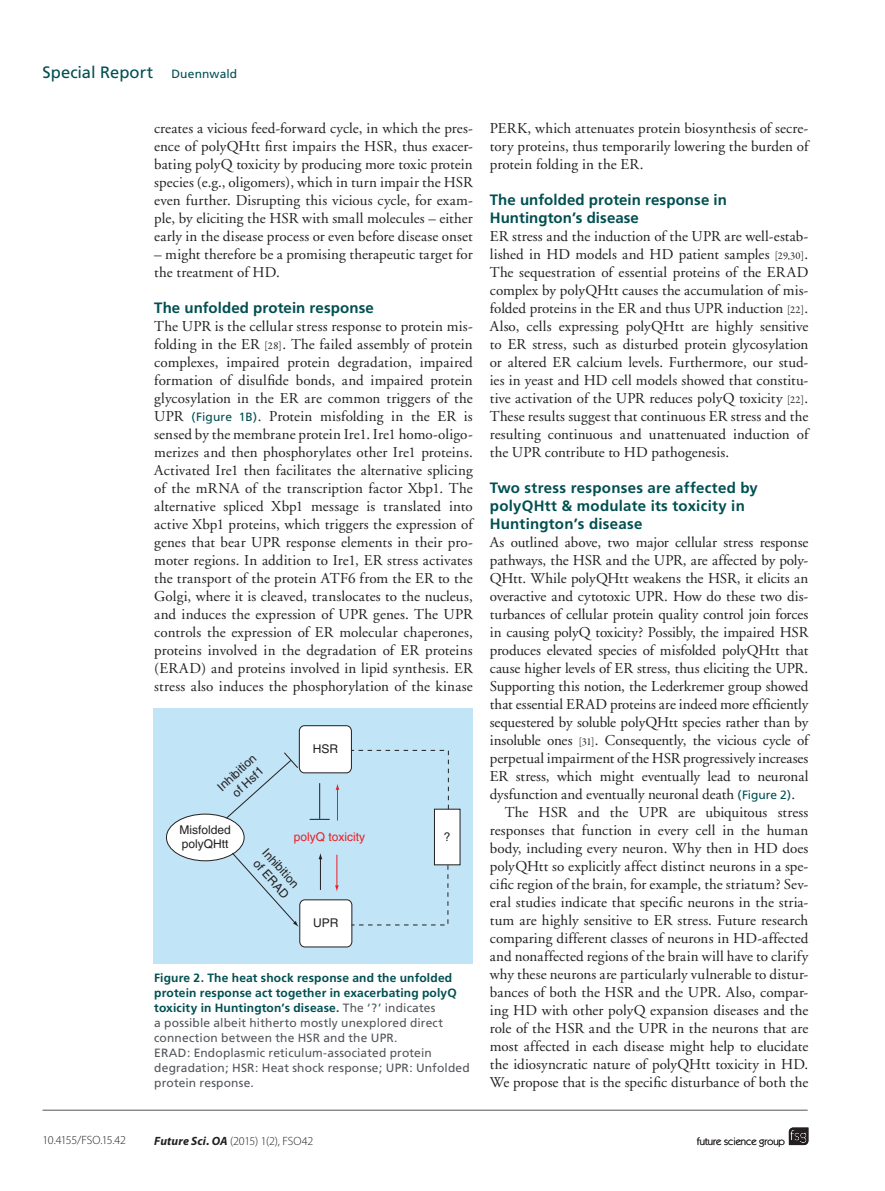
<style>
.page{position:relative;width:885px;height:1191px;background:#fff}
.page>*{position:absolute;margin:0;border:0;box-sizing:border-box;transform-origin:0 0}
.t1{font:16.5px "Frutiger";color:#004f51}
.t2{font:15px/18px "Adobe Garamond";color:#231f20;text-align:justify}
.t3{font:700 15px/18px "Frutiger";letter-spacing:.01em;color:#004f51}
.t4{font:12px/15px "Frutiger";letter-spacing:.015em;color:#52555a}
.t5{font:12px/14.4px "Helvetica LT Std";color:#231f20}
.t6{font:300 12px "Myriad Pro";letter-spacing:-.03em;color:#231f20}
.t7{font:12px "Helvetica LT Std";color:#ee1d23}
.t8{font:10.5px "Itc Kabel";color:#231f20}
.s1{font-size:12px}
.s2{font-family:"Garamond Premr Pro";font-size:10.5px}
.s3{font-family:"Frutiger";font-size:12px;color:#004f51}
.s4{font-weight:700;color:#004f51}
.s5{font-weight:700;font-style:italic}
</style>
<div class="page">
<svg style="left:788px;top:1127px;width:20px;height:18px"></svg>
<hr style="left:43px;top:1109px;width:764px;height:1px;background:#52555a">
<div style="left:154px;top:708px;width:318px;height:256px;background:#c1e4f7"></div>
<div style="left:300px;top:900px;width:52px;height:47px;background:#fff;border-radius:5px"></div>
<div style="left:299px;top:899px;width:53px;height:48px;border:1px solid #231f20;border-radius:5px"></div>
<div style="left:299px;top:725px;width:52px;height:48px;background:#fff;border-radius:5px"></div>
<div style="left:299px;top:725px;width:53px;height:48px;border:1px solid #231f20;border-radius:5px"></div>
<div style="left:166px;top:814px;width:78px;height:46px;background:#fff;border-radius:50%"></div>
<div style="left:166px;top:813px;width:78px;height:48px;border:1px solid #231f20;border-radius:50%"></div>
<div style="left:434px;top:809px;width:26px;height:56px;background:#fff"></div>
<svg style="left:350px;top:749px;width:99px;height:176px"></svg>
<svg style="left:231px;top:852px;width:67px;height:75px"></svg>
<hr style="left:320px;top:858px;width:1px;height:32px;background:#231f20">
<svg style="left:318px;top:853px;width:4px;height:6px"></svg>
<hr style="left:336px;top:854px;width:1px;height:32px;background:#ee1d23">
<svg style="left:335px;top:885px;width:4px;height:6px"></svg>
<svg style="left:225px;top:751px;width:114px;height:69px"></svg>
<p class="t1" style="left:43px;top:63px;width:196px">Special Report <span class="s1">Duennwald</span></p>
<p class="t2" style="left:154px;top:119px;width:320px">creates a vicious feed-forward cycle, in which the pres&shy;ence of polyQHtt first impairs the HSR, thus exacer&shy;bating polyQ toxicity by producing more toxic protein species (e.g., oligomers), which in turn impair the HSR even further. Disrupting this vicious cycle, for exam&shy;ple, by eliciting the HSR with small molecules – either early in the disease process or even before disease onset</p>
<p class="t2" style="left:154px;top:245px;width:320px">– might therefore be a promising therapeutic target for the treatment of HD.</p>
<p class="t3" style="left:154px;top:298px;width:221px">The unfolded protein response</p>
<p class="t2" style="left:154px;top:317px;width:320px">The UPR is the cellular stress response to protein mis&shy;folding in the ER <span class="s2">[28]</span>. The failed assembly of protein complexes, impaired protein degradation, impaired formation of disulfide bonds, and impaired protein glycosylation in the ER are common triggers of the UPR <span class="s3">(Figure 1B)</span>. Protein misfolding in the ER is sensed by the membrane protein Ire1. Ire1 homo-oligo&shy;merizes and then phosphorylates other Ire1 proteins.<br>Activated Ire1 then facilitates the alternative splicing of the mRNA of the transcription factor Xbp1. The alternative spliced Xbp1 message is translated into active Xbp1 proteins, which triggers the expression of genes that bear UPR response elements in their pro&shy;moter regions. In addition to Ire1, ER stress activates the transport of the protein ATF6 from the ER to the Golgi, where it is cleaved, translocates to the nucleus, and induces the expression of UPR genes. The UPR controls the expression of ER molecular chaperones, proteins involved in the degradation of ER proteins (ERAD) and proteins involved in lipid synthesis. ER stress also induces the phosphorylation of the kinase</p>
<p class="t5" style="left:214px;top:783px;width:50px;text-align:center;rotate:-43deg">Inhibition of Hsf1</p>
<p class="t5" style="left:312px;top:741px;width:27px">HSR</p>
<p class="t5" style="left:179px;top:822px;width:53px">Misfolded polyQHtt</p>
<p class="t7" style="left:294px;top:829px;width:73px">polyQ toxicity</p>
<p class="t5" style="left:270px;top:845px;width:51px;rotate:48deg">Inhibition of ERAD</p>
<p class="t5" style="left:313px;top:915px;width:27px">UPR</p>
<p class="t5" style="left:444px;top:829px;width:8px">?</p>
<p class="t4" style="left:154px;top:970px;width:317px"><span class="s4">Figure 2. The heat shock response and the unfolded protein response act together in exacerbating polyQ toxicity in Huntington’s disease.</span> The ‘?’ indicates<br>a possible albeit hitherto mostly unexplored direct connection between the HSR and the UPR.<br>ERAD: Endoplasmic reticulum-associated protein degradation; HSR: Heat shock response; UPR: Unfolded protein response.</p>
<p class="t2" style="left:490px;top:119px;width:320px">PERK, which attenuates protein biosynthesis of secre&shy;tory proteins, thus temporarily lowering the burden of protein folding in the ER.</p>
<p class="t3" style="left:490px;top:190px;width:238px">The unfolded protein response in<br>Huntington’s disease</p>
<p class="t2" style="left:490px;top:227px;width:320px">ER stress and the induction of the UPR are well-estab&shy;lished in HD models and HD patient samples <span class="s2">[29,30]</span>.<br>The sequestration of essential proteins of the ERAD complex by polyQHtt causes the accumulation of mis&shy;folded proteins in the ER and thus UPR induction <span class="s2">[22]</span>.<br>Also, cells expressing polyQHtt are highly sensitive to ER stress, such as disturbed protein glycosylation or altered ER calcium levels. Furthermore, our stud&shy;ies in yeast and HD cell models showed that constitu&shy;tive activation of the UPR reduces polyQ toxicity <span class="s2">[22]</span>.<br>These results suggest that continuous ER stress and the resulting continuous and unattenuated induction of the UPR contribute to HD pathogenesis.</p>
<p class="t3" style="left:490px;top:478px;width:269px">Two stress responses are affected by polyQHtt &amp; modulate its toxicity in<br>Huntington’s disease</p>
<p class="t2" style="left:490px;top:533px;width:320px">As outlined above, two major cellular stress response</p>
<p class="t2" style="left:490px;top:551px;width:320px">pathways, the HSR and the UPR, are affected by poly-</p>
<p class="t2" style="left:490px;top:569px;width:320px">QHtt. While polyQHtt weakens the HSR, it elicits an</p>
<p class="t2" style="left:490px;top:587px;width:320px">overactive and cytotoxic UPR. How do these two dis-</p>
<p class="t2" style="left:490px;top:605px;width:320px">turbances of cellular protein quality control join forces</p>
<p class="t2" style="left:490px;top:623px;width:320px">in causing polyQ toxicity? Possibly, the impaired HSR</p>
<p class="t2" style="left:490px;top:641px;width:320px">produces elevated species of misfolded polyQHtt that</p>
<p class="t2" style="left:490px;top:659px;width:320px">cause higher levels of ER stress, thus eliciting the UPR.</p>
<p class="t2" style="left:490px;top:677px;width:320px">Supporting this notion, the Lederkremer group showed</p>
<p class="t2" style="left:490px;top:695px;width:320px">that essential ERAD proteins are indeed more efficiently</p>
<p class="t2" style="left:490px;top:713px;width:320px">sequestered by soluble polyQHtt species rather than by</p>
<p class="t2" style="left:490px;top:731px;width:320px">insoluble ones <span class="s2">[31]</span>. Consequently, the vicious cycle of</p>
<p class="t2" style="left:490px;top:749px;width:320px">perpetual impairment of the HSR progressively increases</p>
<p class="t2" style="left:490px;top:767px;width:320px">ER stress, which might eventually lead to neuronal</p>
<p class="t2" style="left:490px;top:785px;width:307px">dysfunction and eventually neuronal death <span class="s3">(Figure 2)</span>.</p>
<p class="t2" style="left:504px;top:803px;width:305px">The HSR and the UPR are ubiquitous stress</p>
<p class="t2" style="left:490px;top:821px;width:320px">responses that function in every cell in the human</p>
<p class="t2" style="left:490px;top:839px;width:320px">body, including every neuron. Why then in HD does</p>
<p class="t2" style="left:490px;top:857px;width:320px">polyQHtt so explicitly affect distinct neurons in a spe-</p>
<p class="t2" style="left:490px;top:875px;width:320px">cific region of the brain, for example, the striatum? Sev-</p>
<p class="t2" style="left:490px;top:893px;width:320px">eral studies indicate that specific neurons in the stria-</p>
<p class="t2" style="left:490px;top:911px;width:320px">tum are highly sensitive to ER stress. Future research</p>
<p class="t2" style="left:490px;top:929px;width:320px">comparing different classes of neurons in HD-affected</p>
<p class="t2" style="left:490px;top:947px;width:320px">and nonaffected regions of the brain will have to clarify</p>
<p class="t2" style="left:490px;top:965px;width:320px">why these neurons are particularly vulnerable to distur-</p>
<p class="t2" style="left:490px;top:983px;width:320px">bances of both the HSR and the UPR. Also, compar-</p>
<p class="t2" style="left:490px;top:1001px;width:320px">ing HD with other polyQ expansion diseases and the</p>
<p class="t2" style="left:490px;top:1019px;width:320px">role of the HSR and the UPR in the neurons that are</p>
<p class="t2" style="left:490px;top:1037px;width:320px">most affected in each disease might help to elucidate</p>
<p class="t2" style="left:490px;top:1055px;width:320px">the idiosyncratic nature of polyQHtt toxicity in HD.</p>
<p class="t2" style="left:490px;top:1073px;width:320px">We propose that is the specific disturbance of both the</p>
<p class="t6" style="left:43px;top:1133px;width:85px">10.4155/FSO.15.42</p>
<p class="t6" style="left:154px;top:1134px;width:160px"><span class="s5">Future Sci. OA</span> (2015) 1(2), FSO42</p>
<p class="t8" style="left:696px;top:1135px;width:90px">future science group</p>
</div>
